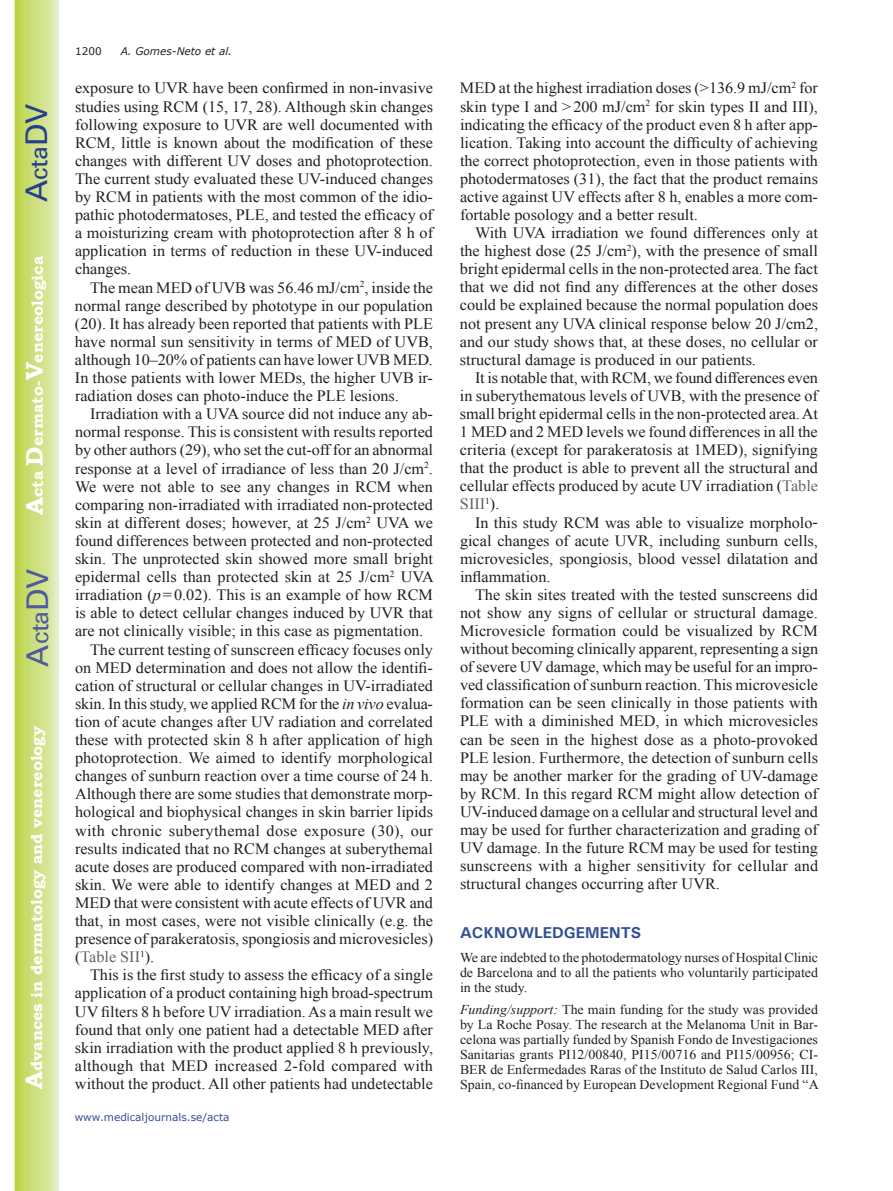
<style>
.page{position:relative;width:893px;height:1191px;background:#fff}
.page>*{position:absolute;margin:0;border:0;box-sizing:border-box;transform-origin:0 0}
.t1{font:30px "Univers";color:#4d5a9e}
.t2{font:30px "Univers";color:#253f8e}
.t3{font:15.75px/18.1px "Times New Roman";color:#231f20;text-align:justify}
.t4{font:700 15.75px "Bookman Old Style";color:#fff}
.t5{font:15.75px "Times New Roman";letter-spacing:.02em;color:#231f20}
.t6{font:700 15.75px "Univers";color:#324f95}
.t7{font:15.75px "Times New Roman";color:#636366}
.t8{font:13.5px/15.1px "Times New Roman";color:#231f20;text-align:justify}
.t9{font:10.5px "Verdana";color:#324f95}
.t10{font:italic 10.5px "Verdana";color:#231f20}
.t11{font:10.5px "Verdana";color:#231f20}
.s1{font-size:24px}
.s2{font-style:italic}
.s3{color:#231f20}
.s4{color:#636366}
</style>
<div class="page">
<svg style="left:14px;top:0;width:45px;height:1191px;background:#cfe084"></svg>
<h1 class="t2" style="left:19px;top:202px;width:100px;rotate:-90deg">A<span class="s1">cta</span>DV</h1>
<p class="t4" style="left:28px;top:515px;width:260px;rotate:-90deg"><span class="s1">A</span>cta <span class="s1">D</span>ermato-<span class="s1">V</span>enereologica</p>
<h1 class="t1" style="left:20px;top:666px;width:100px;rotate:-90deg">A<span class="s1">cta</span>DV</h1>
<p class="t4" style="left:27px;top:1088px;width:364px;rotate:-90deg"><span class="s1">A</span>dvances in dermatology and venereology</p>
<p class="t11" style="left:75px;top:44px;width:28px">1200</p>
<p class="t10" style="left:121px;top:44px;width:113px">A. Gomes-Neto et al.</p>
<p class="t3" style="left:75px;top:79px;width:360px">exposure to UVR have been confirmed in non-invasive studies using RCM (15, 17, 28). Although skin changes following exposure to UVR are well documented with RCM, little is known about the modification of these changes with different UV doses and photoprotection.<br>The current study evaluated these UV-induced changes by RCM in patients with the most common of the idio&shy;pathic photodermatoses, PLE, and tested the efficacy of a moisturizing cream with photoprotection after 8 h of application in terms of reduction in these UV-induced changes.</p>
<p class="t3" style="left:75px;top:278px;width:360px;text-indent:15px">The mean MED of UVB was 56.46 mJ/cm<sup>2</sup>, inside the normal range described by phototype in our population (20). It has already been reported that patients with PLE have normal sun sensitivity in terms of MED of UVB, although 10–20% of patients can have lower UVB MED.<br>In those patients with lower MEDs, the higher UVB ir&shy;radiation doses can photo-induce the PLE lesions.</p>
<p class="t3" style="left:90px;top:405px;width:344px">Irradiation with a UVA source did not induce any ab-</p>
<p class="t3" style="left:75px;top:423px;width:359px">normal response. This is consistent with results reported</p>
<p class="t3" style="left:75px;top:441px;width:360px">by other authors (29), who set the cut-off for an abnormal</p>
<p class="t3" style="left:75px;top:459px;width:359px">response at a level of irradiance of less than 20 J/cm<sup>2</sup>.</p>
<p class="t3" style="left:75px;top:477px;width:359px">We were not able to see any changes in RCM when</p>
<p class="t3" style="left:75px;top:495px;width:360px">comparing non-irradiated with irradiated non-protected</p>
<p class="t3" style="left:75px;top:513px;width:359px">skin at different doses; however, at 25 J/cm<sup>2</sup> UVA we</p>
<p class="t3" style="left:75px;top:531px;width:359px">found differences between protected and non-protected</p>
<p class="t3" style="left:75px;top:549px;width:360px">skin. The unprotected skin showed more small bright</p>
<p class="t3" style="left:75px;top:567px;width:360px">epidermal cells than protected skin at 25 J/cm<sup>2</sup> UVA</p>
<p class="t3" style="left:75px;top:585px;width:359px">irradiation (<span class="s2">p</span>=0.02). This is an example of how RCM</p>
<p class="t3" style="left:75px;top:604px;width:360px">is able to detect cellular changes induced by UVR that</p>
<p class="t3" style="left:75px;top:622px;width:350px">are not clinically visible; in this case as pigmentation.</p>
<p class="t3" style="left:90px;top:640px;width:344px">The current testing of sunscreen efficacy focuses only</p>
<p class="t3" style="left:75px;top:658px;width:359px">on MED determination and does not allow the identifi-</p>
<p class="t3" style="left:75px;top:676px;width:360px">cation of structural or cellular changes in UV-irradiated</p>
<p class="t3" style="left:75px;top:694px;width:359px">skin. In this study, we applied RCM for the <span class="s2">in vivo</span> evalua-</p>
<p class="t3" style="left:75px;top:712px;width:360px">tion of acute changes after UV radiation and correlated</p>
<p class="t3" style="left:75px;top:730px;width:360px">these with protected skin 8 h after application of high</p>
<p class="t3" style="left:75px;top:748px;width:359px">photoprotection. We aimed to identify morphological</p>
<p class="t3" style="left:75px;top:766px;width:360px">changes of sunburn reaction over a time course of 24 h.</p>
<p class="t3" style="left:75px;top:784px;width:359px">Although there are some studies that demonstrate morp-</p>
<p class="t3" style="left:75px;top:803px;width:359px">hological and biophysical changes in skin barrier lipids</p>
<p class="t5" style="left:75px;top:819px;width:359px">with chronic suberythemal dose exposure (30), our</p>
<p class="t3" style="left:75px;top:839px;width:359px">results indicated that no RCM changes at suberythemal</p>
<p class="t3" style="left:75px;top:857px;width:360px">acute doses are produced compared with non-irradiated</p>
<p class="t3" style="left:75px;top:875px;width:359px">skin. We were able to identify changes at MED and 2</p>
<p class="t3" style="left:75px;top:893px;width:359px">MED that were consistent with acute effects of UVR and</p>
<p class="t3" style="left:75px;top:911px;width:360px">that, in most cases, were not visible clinically (e.g. the</p>
<p class="t3" style="left:75px;top:929px;width:360px">presence of parakeratosis, spongiosis and microvesicles)</p>
<p class="t7" style="left:75px;top:946px;width:81px"><span class="s3">(</span>Table SII<sup>1</sup><span class="s3">).</span></p>
<p class="t3" style="left:90px;top:965px;width:344px">This is the first study to assess the efficacy of a single</p>
<p class="t3" style="left:75px;top:984px;width:360px">application of a product containing high broad-spectrum</p>
<p class="t3" style="left:75px;top:1002px;width:359px">UV filters 8 h before UV irradiation. As a main result we</p>
<p class="t3" style="left:75px;top:1020px;width:359px">found that only one patient had a detectable MED after</p>
<p class="t3" style="left:75px;top:1038px;width:360px">skin irradiation with the product applied 8 h previously,</p>
<p class="t3" style="left:75px;top:1056px;width:360px">although that MED increased 2-fold compared with</p>
<p class="t3" style="left:75px;top:1074px;width:360px">without the product. All other patients had undetectable</p>
<p class="t9" style="left:75px;top:1110px;width:156px">www.medicaljournals.se/acta</p>
<p class="t3" style="left:460px;top:79px;width:360px">MED at the highest irradiation doses (&gt;136.9 mJ/cm<sup>2</sup> for skin type I and &gt;200 mJ/cm<sup>2</sup> for skin types II and III), indicating the efficacy of the product even 8 h after app&shy;lication. Taking into account the difficulty of achieving the correct photoprotection, even in those patients with photodermatoses (31), the fact that the product remains active against UV effects after 8 h, enables a more com&shy;fortable posology and a better result.</p>
<p class="t3" style="left:460px;top:223px;width:360px;text-indent:15px">With UVA irradiation we found differences only at the highest dose (25 J/cm<sup>2</sup>), with the presence of small bright epidermal cells in the non-protected area. The fact that we did not find any differences at the other doses could be explained because the normal population does not present any UVA clinical response below 20 J/cm2, and our study shows that, at these doses, no cellular or structural damage is produced in our patients.</p>
<p class="t3" style="left:460px;top:368px;width:360px;text-indent:15px">It is notable that, with RCM, we found differences even in suberythematous levels of UVB, with the presence of small bright epidermal cells in the non-protected area. At 1 MED and 2 MED levels we found differences in all the criteria (except for parakeratosis at 1MED), signifying that the product is able to prevent all the structural and cellular effects produced by acute UV irradiation (<span class="s4">Table SIII</span><sup>1</sup>).</p>
<p class="t3" style="left:460px;top:513px;width:359px;text-indent:15px">In this study RCM was able to visualize morpholo&shy;gical changes of acute UVR, including sunburn cells, microvesicles, spongiosis, blood vessel dilatation and inflammation.</p>
<p class="t3" style="left:460px;top:585px;width:360px;text-indent:15px">The skin sites treated with the tested sunscreens did not show any signs of cellular or structural damage.<br>Microvesicle formation could be visualized by RCM without becoming clinically apparent, representing a sign of severe UV damage, which may be useful for an impro&shy;ved classification of sunburn reaction. This microvesicle formation can be seen clinically in those patients with PLE with a diminished MED, in which microvesicles can be seen in the highest dose as a photo-provoked PLE lesion. Furthermore, the detection of sunburn cells may be another marker for the grading of UV-damage by RCM. In this regard RCM might allow detection of UV-induced damage on a cellular and structural level and may be used for further characterization and grading of UV damage. In the future RCM may be used for testing sunscreens with a higher sensitivity for cellular and structural changes occurring after UVR.</p>
<p class="t6" style="left:460px;top:922px;width:183px">ACKNOWLEDGEMENTS</p>
<p class="t8" style="left:460px;top:950px;width:360px">We are indebted to the photodermatology nurses of Hospital Clinic de Barcelona and to all the patients who voluntarily participated in the study.</p>
<p class="t8" style="left:460px;top:1001px;width:360px"><span class="s2">Funding/support:</span> The main funding for the study was provided by La Roche Posay. The research at the Melanoma Unit in Bar&shy;celona was partially funded by Spanish Fondo de Investigaciones Sanitarias grants PI12/00840, PI15/00716 and PI15/00956; CI-BER de Enfermedades Raras of the Instituto de Salud Carlos III, Spain, co-financed by European Development Regional Fund “A</p>
</div>
